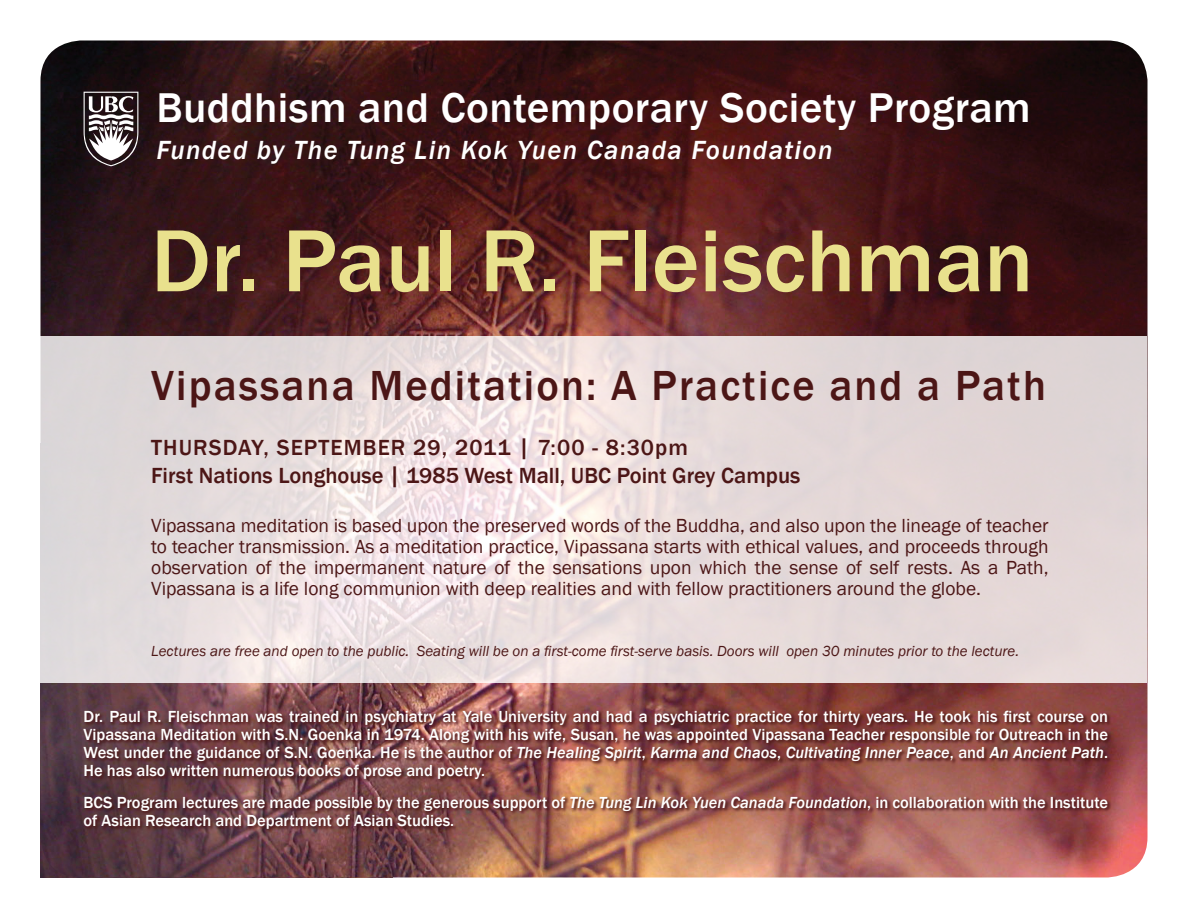
<style>
.page{position:relative;width:1188px;height:918px;background:#fff}
.page>*{position:absolute;margin:0;border:0;box-sizing:border-box;transform-origin:0 0}
.t1{font:500 91.2px "Franklin Gothic";color:#e9e18d}
.t2{font:500 43.2px "Franklin Gothic";letter-spacing:.05em;color:#4c1616}
.t3{font:500 42.75px "Franklin Gothic";letter-spacing:.01em;color:#fff}
.t4{font:italic 500 27px "Franklin Gothic";letter-spacing:.05em;color:#fff}
.t5{font:500 22.5px "Franklin Gothic";color:#4c1616}
.t6{font:500 22.5px "Franklin Gothic";letter-spacing:.05em;color:#4c1616}
.t7{font:19.5px/21px "Franklin Gothic";color:#4c1616;text-align:justify}
.t8{font:500 16.5px/18px "Franklin Gothic";color:#fff;text-align:justify}
.t9{font:italic 15px "Franklin Gothic";color:#4c1616}
.s1{font-size:24.75px}
.s2{font-style:italic}
</style>
<div class="page">
<img style="left:40px;top:40px;width:1108px;height:838px">
<svg style="left:40px;top:336px;width:1108px;height:347px;background:#e6dbdc"></svg>
<div style="left:82px;top:709px;width:1030px;height:124px;background:#4c1616;opacity:.74"></div>
<svg style="left:84px;top:92px;width:54px;height:74px"></svg>
<p class="t3" style="left:156px;top:81px;width:876px">Buddhism and Contemporary Society Program</p>
<p class="t4" style="left:156px;top:133px;width:678px">Funded by The Tung Lin Kok Yuen Canada Foundation</p>
<p class="t1" style="left:151px;top:204px;width:884px">Dr. Paul R. Fleischman</p>
<p class="t2" style="left:151px;top:359px;width:896px">Vipassana Meditation: A Practice and a Path</p>
<p class="t6" style="left:151px;top:434px;width:538px">THURSDAY, SEPTEMBER 29, 2011 <span class="s1">|</span> 7:00 - 8:30pm</p>
<p class="t5" style="left:151px;top:462px;width:651px">First Nations Longhouse <span class="s1">|</span> 1985 West Mall, UBC Point Grey Campus</p>
<p class="t7" style="left:151px;top:515px;width:899px">Vipassana meditation is based upon the preserved words of the Buddha, and also upon the lineage of teacher to teacher transmission. As a meditation practice, Vipassana starts with ethical values, and proceeds through observation of the impermanent nature of the sensations upon which the sense of self rests. As a Path, Vipassana is a life long communion with deep realities and with fellow practitioners around the globe.</p>
<p class="t9" style="left:151px;top:642px;width:869px">Lectures are free and open to the public. Seating will be on a first-come first-serve basis. Doors will open 30 minutes prior to the lecture.</p>
<p class="t8" style="left:84px;top:708px;width:1026px">Dr. Paul R. Fleischman was trained in psychiatry at Yale University and had a psychiatric practice for thirty years. He took his first course on Vipassana Meditation with S.N. Goenka in 1974. Along with his wife, Susan, he was appointed Vipassana Teacher responsible for Outreach in the West under the guidance of S.N. Goenka. He is the author of <span class="s2">The Healing Spirit</span>, <span class="s2">Karma and Chaos</span>, <span class="s2">Cultivating Inner Peace</span>, and <span class="s2">An Ancient Path</span>.<br>He has also written numerous books of prose and poetry.</p>
<p class="t8" style="left:84px;top:793px;width:1026px">BCS Program lectures are made possible by the generous support of <span class="s2">The Tung Lin Kok Yuen Canada Foundation</span>, in collaboration with the Institute of Asian Research and Department of Asian Studies.</p>
</div>
